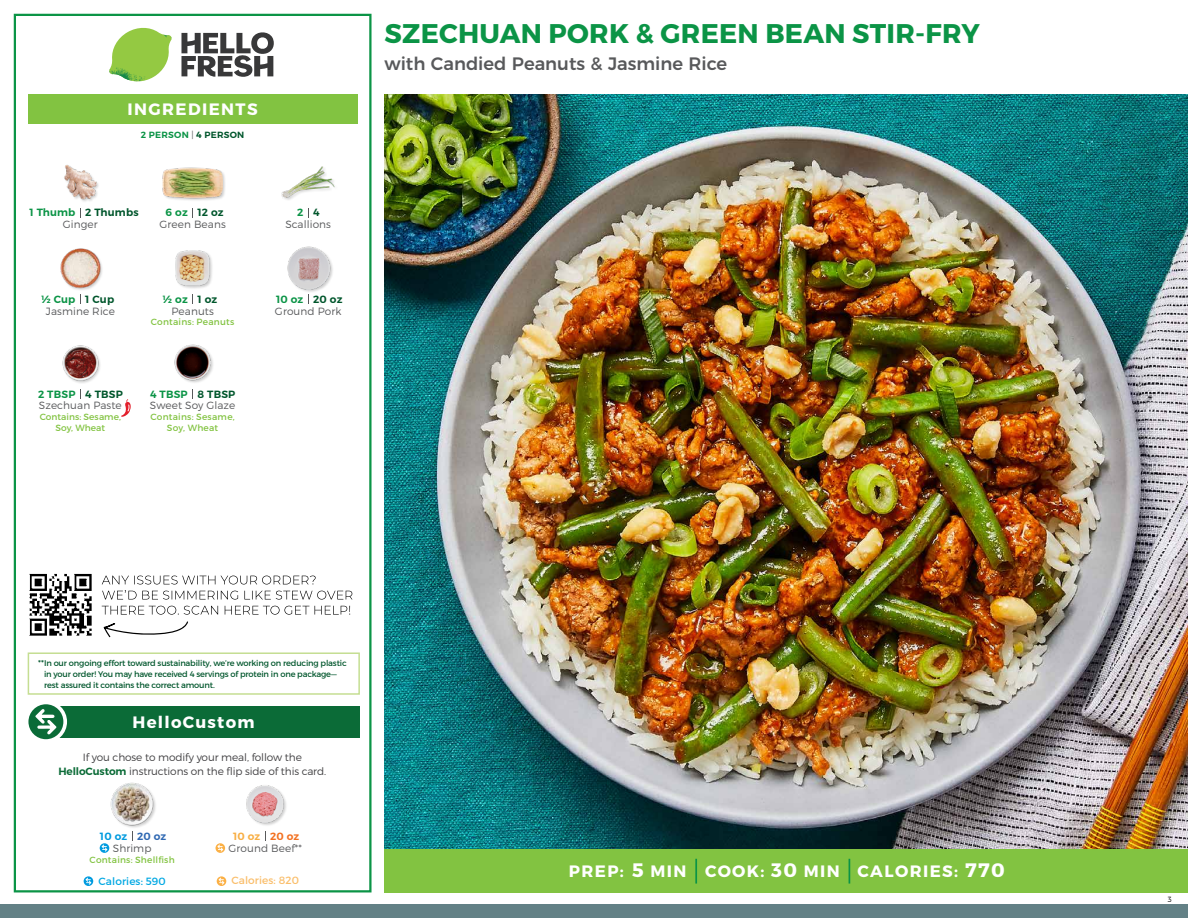
<style>
.page{position:relative;width:1188px;height:918px;background:#fff}
.page>*{position:absolute;margin:0;border:0;box-sizing:border-box;transform-origin:0 0}
.t1{font:700 27px "Montserrat";letter-spacing:.01em;color:#0b9446}
.t2{font:500 18px "Montserrat";color:#58595b}
.t3{font:700 16.5px "Montserrat";letter-spacing:.085em;color:#fff}
.t4{font:300 10.5px "Montserrat";letter-spacing:.01em;color:#58595b}
.t5{font:300 10.5px/13.5px "Montserrat";letter-spacing:-.01em;color:#414042;text-align:center}
.t6{font:600 10.5px "Montserrat";letter-spacing:.02em;color:#00562c}
.t7{font:600 10.5px "Montserrat";letter-spacing:.02em;color:#0b9446}
.t8{font:10.5px "Montserrat";letter-spacing:.01em;color:#00a8e3}
.t9{font:10.5px "Montserrat";letter-spacing:.01em;color:#fabe6b}
.t10{font:600 10.5px "Montserrat";letter-spacing:.02em;color:#009bdf}
.t11{font:600 10.5px "Montserrat";letter-spacing:.02em;color:#f8af45}
.t12{font:9px/10.5px "Montserrat";letter-spacing:.02em;color:#82c341;text-align:center}
.t13{font:600 9px "Montserrat";letter-spacing:.03em;color:#0b9446}
.t14{font:8.25px/11.2px "Montserrat";letter-spacing:-.02em;color:#00562c}
.t15{font:300 7.5px "Montserrat";color:#000}
.s1{font-weight:300;color:#58595b}
.s2{color:#00562c}
.s3{font-size:8.4px}
.s4{font-weight:600;color:#0b6b37}
.s5{color:#3069b3}
.s6{color:#f37121}
.s7{font-size:19.5px}
</style>
<div class="page">
<div style="left:0;top:904px;width:1188px;height:14px;background:#638186"></div>
<div style="left:384px;top:849px;width:804px;height:43px;background:#82c341"></div>
<svg style="left:181px;top:32px;width:93px;height:45px"></svg>
<svg style="left:114px;top:28px;width:55px;height:36px"></svg>
<img style="left:143px;top:28px;width:29px;height:24px">
<img style="left:112px;top:48px;width:54px;height:10px">
<img style="left:109px;top:52px;width:55px;height:30px">
<img style="left:142px;top:58px;width:24px;height:23px">
<div style="left:28px;top:94px;width:330px;height:30px;background:#82c341"></div>
<div style="left:14px;top:14px;width:358px;height:878px;border:2px solid #0b9446"></div>
<img style="left:384px;top:94px;width:804px;height:755px">
<img style="left:175px;top:250px;width:37px;height:39px">
<div style="left:287px;top:247px;width:47px;height:46px;background:#000;opacity:.2"></div>
<img style="left:287px;top:247px;width:47px;height:43px">
<div style="left:163px;top:167px;width:63px;height:35px;background:#000;opacity:.2"></div>
<img style="left:163px;top:167px;width:59px;height:35px">
<img style="left:281px;top:166px;width:54px;height:34px">
<img style="left:60px;top:248px;width:42px;height:42px">
<img style="left:64px;top:165px;width:35px;height:37px">
<img style="left:174px;top:344px;width:39px;height:39px">
<img style="left:62px;top:345px;width:38px;height:38px">
<svg style="left:121px;top:399px;width:10px;height:18px"></svg>
<div style="left:33px;top:706px;width:327px;height:31px;background:#0b6b37"></div>
<div style="left:25px;top:701px;width:42px;height:42px;background:#fff;border-radius:50%"></div>
<div style="left:28px;top:704px;width:35px;height:35px;background:#0a6b37;border-radius:50%"></div>
<svg style="left:35px;top:709px;width:22px;height:26px"></svg>
<div style="left:111px;top:783px;width:46px;height:46px;background:#000;opacity:.2"></div>
<img style="left:110px;top:783px;width:47px;height:43px">
<svg style="left:100px;top:843px;width:9px;height:10px"></svg>
<svg style="left:102px;top:845px;width:5px;height:7px"></svg>
<svg style="left:84px;top:876px;width:9px;height:10px"></svg>
<svg style="left:86px;top:878px;width:5px;height:7px"></svg>
<img style="left:246px;top:785px;width:40px;height:41px">
<hr style="left:695px;top:859px;width:2px;height:25px;background:#0b9446">
<svg style="left:849px;top:859px;width:1px;height:25px"></svg>
<svg style="left:216px;top:843px;width:9px;height:10px"></svg>
<svg style="left:217px;top:845px;width:6px;height:7px"></svg>
<svg style="left:217px;top:876px;width:9px;height:10px"></svg>
<svg style="left:219px;top:878px;width:5px;height:7px"></svg>
<div style="left:28px;top:652px;width:332px;height:43px;border:2px solid #c5de92"></div>
<img style="left:29px;top:573px;width:63px;height:63px">
<svg style="left:104px;top:621px;width:84px;height:17px"></svg>
<svg style="left:102px;top:606px;width:248px;height:9px"></svg>
<svg style="left:102px;top:590px;width:250px;height:10px"></svg>
<svg style="left:102px;top:576px;width:214px;height:8px"></svg>
<h3 class="t3" style="left:128px;top:99px;width:132px">INGREDIENTS</h3>
<p class="t13" style="left:141px;top:129px;width:105px">2 PERSON <span class="s1">|</span> <span class="s2">4 PERSON</span></p>
<p class="t7" style="left:30px;top:206px;width:47px">1 Thumb</p>
<p class="t6" style="left:85px;top:206px;width:55px">2 Thumbs</p>
<p class="t7" style="left:166px;top:206px;width:24px">6 oz</p>
<p class="t7" style="left:297px;top:206px;width:8px">2</p>
<p class="t6" style="left:198px;top:206px;width:28px">12 oz</p>
<p class="t6" style="left:313px;top:206px;width:8px">4</p>
<p class="t4" style="left:63px;top:218px;width:36px">Ginger</p>
<p class="t4" style="left:159px;top:218px;width:68px">Green Beans</p>
<p class="t4" style="left:285px;top:218px;width:47px">Scallions</p>
<p class="t7" style="left:41px;top:292px;width:36px">½ Cup</p>
<p class="t6" style="left:85px;top:292px;width:31px">1 Cup</p>
<p class="t6" style="left:198px;top:292px;width:21px">1 oz</p>
<p class="t6" style="left:313px;top:292px;width:31px">20 oz</p>
<p class="t7" style="left:163px;top:292px;width:26px">½ oz</p>
<p class="t7" style="left:276px;top:292px;width:29px">10 oz</p>
<p class="t4" style="left:46px;top:304px;width:70px">Jasmine Rice</p>
<p class="t4" style="left:171px;top:304px;width:44px">Peanuts</p>
<p class="t12" style="left:151px;top:317px;width:85px">Contains: Peanuts</p>
<p class="t4" style="left:275px;top:304px;width:68px">Ground Pork</p>
<p class="t7" style="left:38px;top:387px;width:39px">2 TBSP</p>
<p class="t6" style="left:85px;top:387px;width:39px">4 TBSP</p>
<p class="t7" style="left:150px;top:387px;width:39px">4 TBSP</p>
<p class="t6" style="left:198px;top:387px;width:39px">8 TBSP</p>
<p class="t4" style="left:39px;top:399px;width:84px">Szechuan Paste</p>
<p class="t12" style="left:40px;top:412px;width:83px">Contains: Sesame,<br>Soy, Wheat</p>
<p class="t4" style="left:150px;top:399px;width:87px">Sweet Soy Glaze</p>
<p class="t12" style="left:151px;top:412px;width:86px">Contains: Sesame,<br>Soy, Wheat</p>
<h1 class="t1" style="left:385px;top:17px;width:597px">SZECHUAN PORK &amp; GREEN BEAN STIR-FRY</h1>
<h2 class="t2" style="left:384px;top:49px;width:344px">with Candied Peanuts &amp; Jasmine Rice</h2>
<p class="t14" style="left:44px;top:657px;width:304px;text-indent:-6px"><span class="s3">**</span>In our ongoing effort toward sustainability, we’re working on reducing plastic in your order! You may have received 4 servings of protein in one package— rest assured it contains the correct amount.</p>
<h3 class="t3" style="left:133px;top:712px;width:123px">HelloCustom</h3>
<p class="t5" style="left:58px;top:750px;width:269px">If you chose to modify your meal, follow the<br><span class="s4">HelloCustom</span> instructions on the flip side of this card.</p>
<p class="t10" style="left:100px;top:829px;width:68px">10 oz <span class="s5">20 oz</span></p>
<p class="t4" style="left:113px;top:842px;width:40px">Shrimp</p>
<p class="t12" style="left:90px;top:854px;width:87px">Contains: Shellfish</p>
<p class="t8" style="left:98px;top:875px;width:69px">Calories: 590</p>
<p class="t11" style="left:233px;top:830px;width:68px">10 oz <span class="s6">20 oz</span></p>
<p class="t4" style="left:229px;top:842px;width:75px">Ground Beef**</p>
<p class="t9" style="left:231px;top:874px;width:69px">Calories: 820</p>
<h3 class="t3" style="left:569px;top:861px;width:438px">PREP: <span class="s7">5</span> MIN COOK: <span class="s7">30</span> MIN CALORIES: <span class="s7">770</span></h3>
<p class="t15" style="left:1168px;top:895px;width:5px">3</p>
</div>
